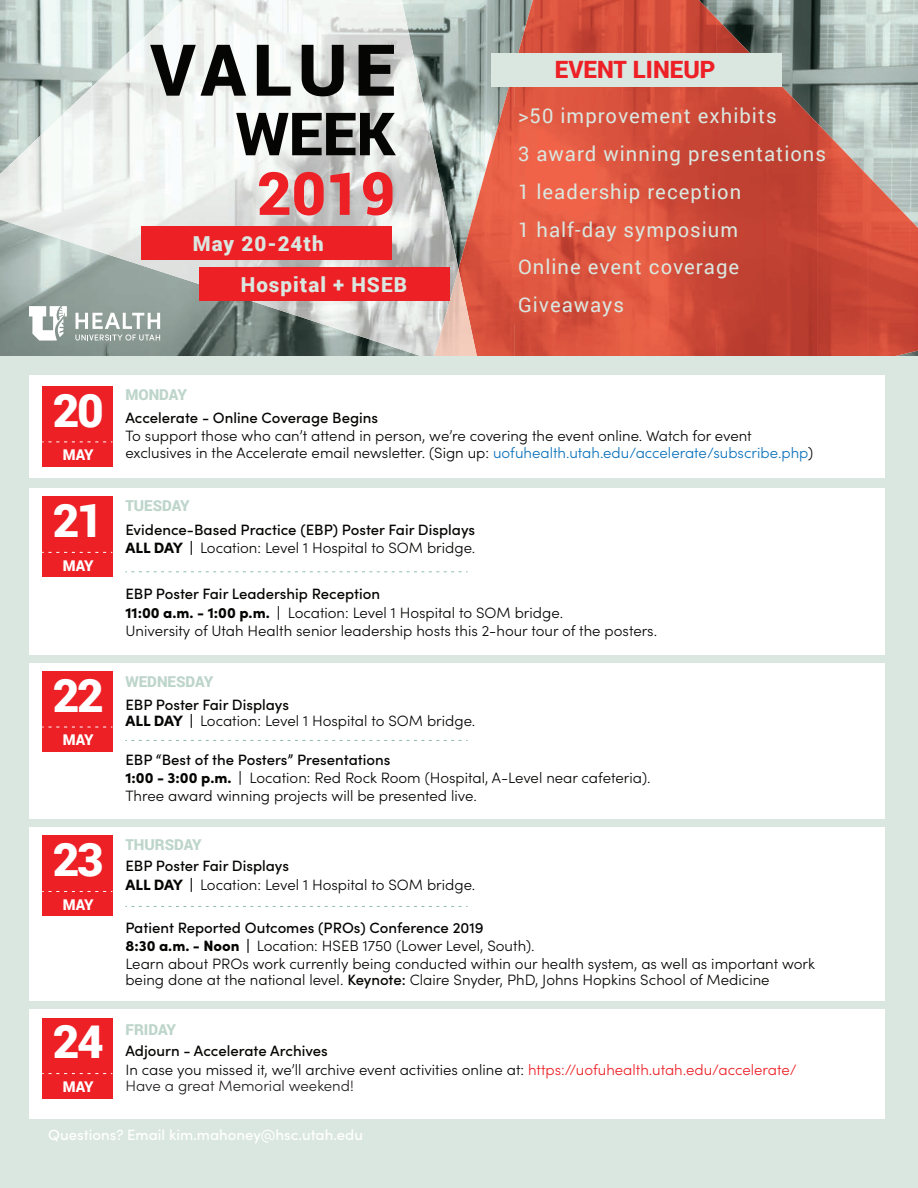
<style>
.page{position:relative;width:918px;height:1188px;background:#fff}
.page>*{position:absolute;margin:0;border:0;box-sizing:border-box;transform-origin:0 0}
.t1{font:900 71.55px "Roboto";letter-spacing:.095em;color:#050504}
.t2{font:900 59.55px "Roboto";color:#050504}
.t3{font:900 59.55px "Roboto";color:#ed2026}
.t4{font:900 46.05px "Roboto";letter-spacing:-.05em;color:#fff}
.t5{font:900 23.85px "Roboto";color:#ed2026}
.t6{font:900 20.55px/41.2px "Roboto";letter-spacing:.05em;color:#dae7e0}
.t7{font:20.25px/37.7px "Roboto";letter-spacing:.05em;color:#dae7e0}
.t8{font:300 15px/18.1px "Sofia Pro";color:#050504}
.t9{font:500 15px/18.1px "Sofia Pro";color:#050504}
.t10{font:500 15px "Sofia Pro";color:#fff}
.t11{font:900 15px "Roboto";color:#bdd5cb}
.t12{font:300 15px "Sofia Pro";color:#231f20}
.t13{font:900 14.85px "Roboto";letter-spacing:-.03em;color:#fff}
.s1{color:#0a71ba}
.s2{font-weight:900}
.s3{font-weight:300}
.s4{font-weight:500}
.s5{color:#ed2026}
</style>
<div class="page">
<img style="left:0;top:0;width:918px;height:357px">
<img style="left:514px;top:0;width:202px;height:357px">
<img style="left:716px;top:18px;width:51px;height:339px">
<img style="left:464px;top:66px;width:51px;height:291px">
<img style="left:767px;top:71px;width:50px;height:286px">
<img style="left:817px;top:123px;width:51px;height:234px">
<img style="left:868px;top:176px;width:50px;height:181px">
<img style="left:102px;top:0;width:322px;height:103px">
<img style="left:51px;top:77px;width:51px;height:176px">
<img style="left:0;top:126px;width:51px;height:110px">
<img style="left:102px;top:103px;width:343px;height:103px">
<img style="left:102px;top:206px;width:357px;height:103px">
<img style="left:274px;top:308px;width:159px;height:49px">
<img style="left:433px;top:269px;width:48px;height:88px">
<div style="left:141px;top:226px;width:250px;height:34px;background:#ed2026"></div>
<div style="left:200px;top:267px;width:250px;height:34px;background:#ed2026"></div>
<div style="left:491px;top:53px;width:291px;height:34px;background:#dae7e0"></div>
<svg style="left:76px;top:313px;width:84px;height:16px"></svg>
<svg style="left:75px;top:335px;width:85px;height:6px"></svg>
<svg style="left:29px;top:306px;width:38px;height:35px"></svg>
<div style="left:0;top:357px;width:918px;height:831px;background:#dae7e0"></div>
<div style="left:29px;top:375px;width:856px;height:103px;background:#fff"></div>
<div style="left:42px;top:386px;width:70px;height:80px;background:#ed2026"></div>
<svg style="left:42px;top:442px;width:70px;height:1px"></svg>
<div style="left:29px;top:663px;width:856px;height:156px;background:#fff"></div>
<div style="left:42px;top:671px;width:70px;height:81px;background:#ed2026"></div>
<svg style="left:42px;top:727px;width:70px;height:1px"></svg>
<svg style="left:125px;top:740px;width:343px;height:1px"></svg>
<div style="left:29px;top:827px;width:856px;height:174px;background:#fff"></div>
<div style="left:42px;top:836px;width:70px;height:80px;background:#ed2026"></div>
<svg style="left:42px;top:891px;width:70px;height:1px"></svg>
<svg style="left:125px;top:906px;width:343px;height:1px"></svg>
<div style="left:29px;top:1009px;width:856px;height:109px;background:#fff"></div>
<div style="left:42px;top:1018px;width:70px;height:80px;background:#ed2026"></div>
<svg style="left:42px;top:1073px;width:70px;height:1px"></svg>
<div style="left:29px;top:488px;width:856px;height:167px;background:#fff"></div>
<div style="left:42px;top:497px;width:70px;height:80px;background:#ed2026"></div>
<svg style="left:42px;top:552px;width:70px;height:1px"></svg>
<svg style="left:125px;top:571px;width:343px;height:1px"></svg>
<h1 class="t1" style="left:150px;top:20px;width:247px">VALUE</h1>
<h2 class="t2" style="left:236px;top:92px;width:161px">WEEK</h2>
<h2 class="t3" style="left:257px;top:152px;width:140px">2019</h2>
<h3 class="t6" style="left:241px;top:222px;width:168px;text-indent:-48px">May 20-24th<br>Hospital + HSEB</h3>
<h3 class="t5" style="left:555px;top:53px;width:162px">EVENT LINEUP</h3>
<h3 class="t7" style="left:518px;top:97px;width:310px">&gt;50 improvement exhibits<br>3 award winning presentations</h3>
<h3 class="t7" style="left:518px;top:172px;width:225px">1 leadership reception</h3>
<h3 class="t7" style="left:518px;top:210px;width:222px">1 half-day symposium</h3>
<h3 class="t7" style="left:518px;top:248px;width:223px">Online event coverage<br>Giveaways</h3>
<h3 class="t4" style="left:53px;top:378px;width:53px">20</h3>
<p class="t13" style="left:63px;top:445px;width:32px">MAY</p>
<h3 class="t4" style="left:53px;top:488px;width:53px">21</h3>
<p class="t13" style="left:63px;top:555px;width:32px">MAY</p>
<h3 class="t4" style="left:53px;top:663px;width:53px">22</h3>
<p class="t13" style="left:63px;top:730px;width:32px">MAY</p>
<h3 class="t4" style="left:53px;top:827px;width:53px">23</h3>
<p class="t13" style="left:63px;top:894px;width:32px">MAY</p>
<h3 class="t4" style="left:53px;top:1009px;width:53px">24</h3>
<p class="t13" style="left:63px;top:1076px;width:32px">MAY</p>
<p class="t11" style="left:125px;top:385px;width:63px">MONDAY</p>
<p class="t9" style="left:125px;top:408px;width:254px">Accelerate - Online Coverage Begins</p>
<p class="t8" style="left:125px;top:427px;width:689px;line-height:16.5px">To support those who can’t attend in person, we’re covering the event online. Watch for event exclusives in the Accelerate email newsletter. (Sign up: <span class="s1">uofuhealth.utah.edu/accelerate/subscribe.php</span>)</p>
<p class="t11" style="left:125px;top:495px;width:66px">TUESDAY</p>
<p class="t9" style="left:125px;top:520px;width:351px">Evidence-Based Practice (EBP) Poster Fair Displays<br><span class="s2">ALL DAY |</span> <span class="s3">Location: Level 1 Hospital to SOM bridge.</span></p>
<p class="t8" style="left:125px;top:584px;width:533px"><span class="s4">EBP Poster Fair Leadership Reception<br></span><span class="s2">11:00 a.m. - 1:00 p.m.</span> <span class="s4">|</span> Location: Level 1 Hospital to SOM bridge.<br>University of Utah Health senior leadership hosts this 2-hour tour of the posters.</p>
<p class="t11" style="left:125px;top:671px;width:89px">WEDNESDAY</p>
<p class="t8" style="left:125px;top:696px;width:351px;line-height:15.6px"><span class="s4">EBP Poster Fair Displays<br></span><span class="s2">ALL DAY |</span> Location: Level 1 Hospital to SOM bridge.</p>
<p class="t8" style="left:125px;top:750px;width:527px"><span class="s4">EBP “Best of the Posters” Presentations<br></span><span class="s2">1:00 - 3:00 p.m.</span> <span class="s4">|</span> Location: Red Rock Room (Hospital, A-Level near cafeteria).<br>Three award winning projects will be presented live.</p>
<p class="t11" style="left:125px;top:834px;width:78px">THURSDAY</p>
<p class="t8" style="left:125px;top:856px;width:351px"><span class="s4">EBP Poster Fair Displays<br></span><span class="s2">ALL DAY |</span> Location: Level 1 Hospital to SOM bridge.</p>
<p class="t8" style="left:125px;top:917px;width:691px"><span class="s4">Patient Reported Outcomes (PROs) Conference 2019<br></span><span class="s2">8:30 a.m. - Noon |</span> Location: HSEB 1750 (Lower Level, South).<br>Learn about PROs work currently being conducted within our health system, as well as important work</p>
<p class="t8" style="left:125px;top:970px;width:646px">being done at the national level. <span class="s4">Keynote:</span> Claire Snyder, PhD, Johns Hopkins School of Medicine</p>
<p class="t11" style="left:125px;top:1019px;width:52px">FRIDAY</p>
<p class="t8" style="left:125px;top:1041px;width:673px"><span class="s4">Adjourn - Accelerate Archives<br></span>In case you missed it, we’ll archive event activities online at: <span class="s5">https://uofuhealth.utah.edu/accelerate/</span></p>
<p class="t12" style="left:125px;top:1075px;width:230px">Have a great Memorial weekend!</p>
<p class="t10" style="left:48px;top:1123px;width:316px">Questions? Email kim.mahoney@hsc.utah.edu</p>
</div>
